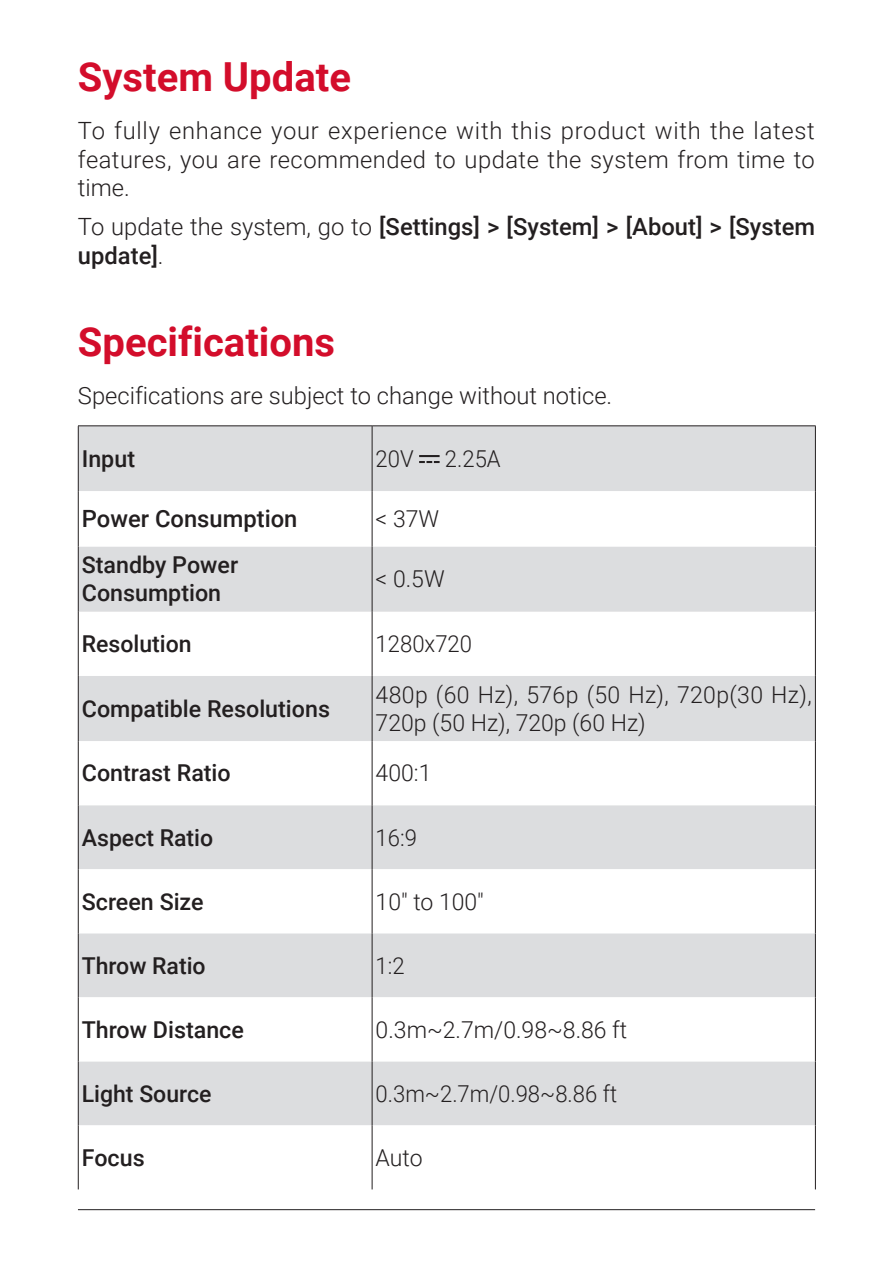
<style>
.page{position:relative;width:886px;height:1276px;background:#fff}
.page>*{position:absolute;margin:0;border:0;box-sizing:border-box;transform-origin:0 0}
.一级标题{font:700 40px "Roboto";color:#d30d2b}
.primary{font:300 23.75px/28.5px "Roboto";color:#231f20;text-align:justify}
.primary-2{font:500 23.75px/28.5px "Roboto";color:#231f20}
.primary-3{font:500 23.25px/28px "Roboto";color:#231f20}
.primary-4{font:300 23.25px/28px "Roboto";color:#231f20}
.primary-5{font:300 23.25px "Roboto";color:#231f20;scale:.95 1}
.s1{font-weight:300}
</style>
<div class="page">
<div style="left:79px;top:426px;width:736px;height:315px;background:#dcdddf"></div>
<svg style="left:79px;top:491px;width:736px;height:185px"></svg>
<svg style="left:79px;top:741px;width:736px;height:448px"></svg>
<hr style="left:78px;top:425px;width:294px;height:1px;background:#231f20">
<hr style="left:78px;top:426px;width:1px;height:65px;background:#231f20">
<hr style="left:372px;top:425px;width:444px;height:1px;background:#231f20">
<hr style="left:372px;top:426px;width:1px;height:65px;background:#231f20">
<hr style="left:815px;top:426px;width:1px;height:65px;background:#231f20">
<hr style="left:78px;top:546px;width:1px;height:66px;background:#231f20">
<hr style="left:372px;top:546px;width:1px;height:66px;background:#231f20">
<hr style="left:815px;top:546px;width:1px;height:66px;background:#231f20">
<hr style="left:78px;top:612px;width:1px;height:64px;background:#231f20">
<hr style="left:372px;top:612px;width:1px;height:64px;background:#231f20">
<hr style="left:815px;top:612px;width:1px;height:64px;background:#231f20">
<hr style="left:78px;top:676px;width:1px;height:65px;background:#231f20">
<hr style="left:372px;top:676px;width:1px;height:65px;background:#231f20">
<hr style="left:815px;top:676px;width:1px;height:65px;background:#231f20">
<hr style="left:78px;top:741px;width:1px;height:64px;background:#231f20">
<hr style="left:372px;top:741px;width:1px;height:64px;background:#231f20">
<hr style="left:815px;top:741px;width:1px;height:64px;background:#231f20">
<hr style="left:78px;top:869px;width:1px;height:64px;background:#231f20">
<hr style="left:372px;top:869px;width:1px;height:64px;background:#231f20">
<hr style="left:815px;top:869px;width:1px;height:64px;background:#231f20">
<hr style="left:78px;top:997px;width:1px;height:64px;background:#231f20">
<hr style="left:372px;top:997px;width:1px;height:64px;background:#231f20">
<hr style="left:815px;top:997px;width:1px;height:64px;background:#231f20">
<hr style="left:78px;top:1125px;width:1px;height:64px;background:#231f20">
<hr style="left:372px;top:1125px;width:1px;height:64px;background:#231f20">
<hr style="left:815px;top:1125px;width:1px;height:64px;background:#231f20">
<hr style="left:78px;top:491px;width:1px;height:55px;background:#231f20">
<hr style="left:372px;top:491px;width:1px;height:55px;background:#231f20">
<hr style="left:815px;top:491px;width:1px;height:55px;background:#231f20">
<hr style="left:78px;top:805px;width:1px;height:64px;background:#231f20">
<hr style="left:372px;top:805px;width:1px;height:64px;background:#231f20">
<hr style="left:815px;top:805px;width:1px;height:64px;background:#231f20">
<hr style="left:78px;top:933px;width:1px;height:64px;background:#231f20">
<hr style="left:372px;top:933px;width:1px;height:64px;background:#231f20">
<hr style="left:815px;top:933px;width:1px;height:64px;background:#231f20">
<hr style="left:78px;top:1061px;width:1px;height:64px;background:#231f20">
<hr style="left:372px;top:1061px;width:1px;height:64px;background:#231f20">
<hr style="left:815px;top:1061px;width:1px;height:64px;background:#231f20">
<hr style="left:419px;top:455px;width:21px;height:2px;background:#231f20">
<svg style="left:419px;top:461px;width:21px;height:2px"></svg>
<hr style="left:78px;top:1209px;width:737px;height:1px;background:#231f20">
<p class="一级标题" style="left:78px;top:49px;width:274px">System Update</p>
<p class="primary" style="left:78px;top:116px;width:738px">To fully enhance your experience with this product with the latest features, you are recommended to update the system from time to time.</p>
<p class="primary-2" style="left:78px;top:212px;width:739px"><span class="s1">To update the system, go to</span> [Settings] &gt; [System] &gt; [About] &gt; [System update]<span class="s1">.</span></p>
<p class="一级标题" style="left:78px;top:314px;width:259px">Specifications</p>
<p class="primary" style="left:78px;top:381px;width:536px">Specifications are subject to change without notice.</p>
<p class="primary-3" style="left:82px;top:444px;width:55px">Input</p>
<p class="primary-5" style="left:376px;top:442px;width:42px">20V</p>
<p class="primary-5" style="left:445px;top:442px;width:60px">2.25A</p>
<p class="primary-2" style="left:82px;top:504px;width:217px">Power Consumption</p>
<p class="primary-4" style="left:376px;top:504px;width:65px">&lt; 37W</p>
<p class="primary-3" style="left:82px;top:550px;width:158px">Standby Power<br>Consumption</p>
<p class="primary-4" style="left:376px;top:564px;width:70px">&lt; 0.5W</p>
<p class="primary-3" style="left:82px;top:629px;width:111px">Resolution</p>
<p class="primary-5" style="left:376px;top:627px;width:103px">1280x720</p>
<p class="primary-3" style="left:82px;top:693px;width:250px">Compatible Resolutions</p>
<p class="primary-4" style="left:376px;top:679px;width:438px">480p (60 Hz), 576p (50 Hz), 720p(30 Hz),<br>720p (50 Hz), 720p (60 Hz)</p>
<p class="primary-3" style="left:82px;top:758px;width:150px">Contrast Ratio</p>
<p class="primary-4" style="left:376px;top:758px;width:57px">400:1</p>
<p class="primary-3" style="left:82px;top:822px;width:133px">Aspect Ratio</p>
<p class="primary-5" style="left:376px;top:821px;width:45px">16:9</p>
<p class="primary-3" style="left:82px;top:886px;width:123px">Screen Size</p>
<p class="primary-4" style="left:376px;top:886px;width:110px">10" to 100"</p>
<p class="primary-3" style="left:82px;top:950px;width:125px">Throw Ratio</p>
<p class="primary-5" style="left:376px;top:949px;width:32px">1:2</p>
<p class="primary-3" style="left:82px;top:1014px;width:164px">Throw Distance</p>
<p class="primary-4" style="left:376px;top:1014px;width:253px">0.3m~2.7m/0.98~8.86 ft</p>
<p class="primary-3" style="left:82px;top:1078px;width:131px">Light Source</p>
<p class="primary-5" style="left:376px;top:1077px;width:256px">0.3m~2.7m/0.98~8.86 ft</p>
<p class="primary-3" style="left:82px;top:1142px;width:64px">Focus</p>
<p class="primary-4" style="left:376px;top:1142px;width:48px">Auto</p>
</div>
